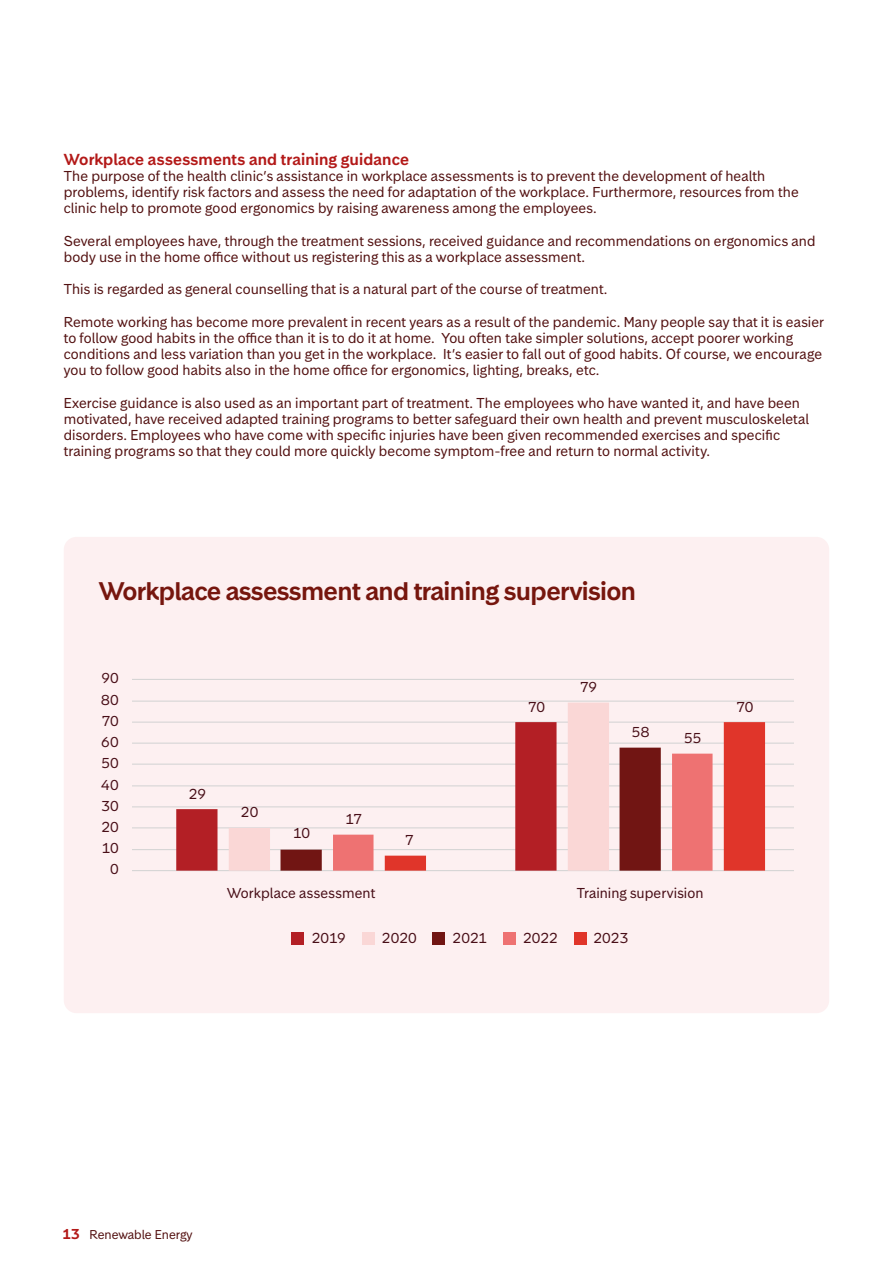
<style>
.page{position:relative;width:893px;height:1263px;background:#fff}
.page>*{position:absolute;margin:0;border:0;box-sizing:border-box;transform-origin:0 0}
.Fact_box_title_dark_red_-_16_pt{font:600 24px "Storebrand Display";color:#76160e}
.Sub1_body_text_red_-_10pt{font:600 15px "Storebrand Text";letter-spacing:.01em;color:#b31918}
.Body_text_extra_dark_red_-_9pt{font:13.5px/16.2px "Storebrand Text";letter-spacing:.005em;color:#531111}
.t1{font:13.5px "Storebrand Text";letter-spacing:.005em;color:#480e17}
.t2{font:12px "Storebrand Text";color:#531111}
.s1{font-weight:600;font-size:13.5px;color:#b31918}
</style>
<div class="page">
<div style="left:64px;top:537px;width:765px;height:476px;background:#fdf0f1;border-radius:13px"></div>
<hr style="left:132px;top:849px;width:662px;height:1px;background:#d1d2d2">
<hr style="left:132px;top:828px;width:662px;height:1px;background:#d1d2d2">
<hr style="left:132px;top:807px;width:662px;height:1px;background:#d1d2d2">
<hr style="left:132px;top:786px;width:662px;height:1px;background:#d1d2d2">
<hr style="left:132px;top:764px;width:662px;height:1px;background:#d1d2d2">
<hr style="left:132px;top:743px;width:662px;height:1px;background:#d1d2d2">
<hr style="left:132px;top:722px;width:662px;height:1px;background:#d1d2d2">
<hr style="left:132px;top:701px;width:662px;height:1px;background:#d1d2d2">
<hr style="left:132px;top:679px;width:662px;height:1px;background:#d1d2d2">
<hr style="left:132px;top:870px;width:662px;height:1px;background:#d1d2d2">
<svg style="left:176px;top:722px;width:53px;height:149px"></svg>
<svg style="left:229px;top:703px;width:380px;height:168px"></svg>
<svg style="left:280px;top:748px;width:105px;height:123px"></svg>
<svg style="left:333px;top:754px;width:52px;height:117px"></svg>
<svg style="left:385px;top:722px;width:380px;height:149px"></svg>
<div style="left:291px;top:932px;width:13px;height:12px;background:#b31f25"></div>
<div style="left:362px;top:932px;width:13px;height:12px;background:#fad7d6"></div>
<div style="left:432px;top:932px;width:13px;height:12px;background:#711513"></div>
<div style="left:503px;top:932px;width:13px;height:12px;background:#ee7272"></div>
<div style="left:574px;top:932px;width:13px;height:12px;background:#e0352a"></div>
<p class="Sub1_body_text_red_-_10pt" style="left:64px;top:149px;width:347px">Workplace assessments and training guidance</p>
<p class="Body_text_extra_dark_red_-_9pt" style="left:64px;top:168px;width:736px">The purpose of the health clinic’s assistance in workplace assessments is to prevent the development of health problems, identify risk factors and assess the need for adaptation of the workplace. Furthermore, resources from the clinic help to promote good ergonomics by raising awareness among the employees.</p>
<p class="Body_text_extra_dark_red_-_9pt" style="left:64px;top:232px;width:753px">Several employees have, through the treatment sessions, received guidance and recommendations on ergonomics and body use in the home office without us registering this as a workplace assessment.</p>
<p class="Body_text_extra_dark_red_-_9pt" style="left:64px;top:281px;width:545px">This is regarded as general counselling that is a natural part of the course of treatment.</p>
<p class="Body_text_extra_dark_red_-_9pt" style="left:64px;top:313px;width:762px">Remote working has become more prevalent in recent years as a result of the pandemic. Many people say that it is easier to follow good habits in the office than it is to do it at home. You often take simpler solutions, accept poorer working conditions and less variation than you get in the workplace. It’s easier to fall out of good habits. Of course, we encourage you to follow good habits also in the home office for ergonomics, lighting, breaks, etc.</p>
<p class="Body_text_extra_dark_red_-_9pt" style="left:64px;top:394px;width:747px">Exercise guidance is also used as an important part of treatment. The employees who have wanted it, and have been motivated, have received adapted training programs to better safeguard their own health and prevent musculoskeletal disorders. Employees who have come with specific injuries have been given recommended exercises and specific training programs so that they could more quickly become symptom-free and return to normal activity.</p>
<p class="Fact_box_title_dark_red_-_16_pt" style="left:99px;top:575px;width:538px">Workplace assessment and training supervision</p>
<p class="t1" style="left:101px;top:669px;width:19px">90</p>
<p class="t1" style="left:101px;top:691px;width:19px">80</p>
<p class="t1" style="left:102px;top:712px;width:19px">70</p>
<p class="t1" style="left:101px;top:733px;width:19px">60</p>
<p class="t1" style="left:101px;top:754px;width:19px">50</p>
<p class="t1" style="left:101px;top:775px;width:19px">40</p>
<p class="t1" style="left:101px;top:796px;width:19px">30</p>
<p class="t1" style="left:101px;top:817px;width:19px">20</p>
<p class="t1" style="left:102px;top:839px;width:19px">10</p>
<p class="t1" style="left:110px;top:860px;width:10px">0</p>
<p class="t1" style="left:189px;top:784px;width:19px">29</p>
<p class="t1" style="left:241px;top:803px;width:19px">20</p>
<p class="t1" style="left:293px;top:824px;width:19px">10</p>
<p class="t1" style="left:345px;top:810px;width:18px">17</p>
<p class="t1" style="left:405px;top:831px;width:10px">7</p>
<p class="t1" style="left:528px;top:697px;width:19px">70</p>
<p class="t1" style="left:580px;top:678px;width:19px">79</p>
<p class="t1" style="left:632px;top:723px;width:19px">58</p>
<p class="t1" style="left:684px;top:729px;width:19px">55</p>
<p class="t1" style="left:227px;top:883px;width:150px">Workplace assessment</p>
<p class="t1" style="left:577px;top:883px;width:128px">Training supervision</p>
<p class="t1" style="left:312px;top:929px;width:36px">2019</p>
<p class="t1" style="left:382px;top:929px;width:36px">2020</p>
<p class="t1" style="left:453px;top:929px;width:36px">2021</p>
<p class="t1" style="left:523px;top:929px;width:36px">2022</p>
<p class="t1" style="left:593px;top:929px;width:36px">2023</p>
<p class="t1" style="left:736px;top:697px;width:19px">70</p>
<p class="t2" style="left:62px;top:1226px;width:132px"><span class="s1">13</span> Renewable Energy</p>
</div>
